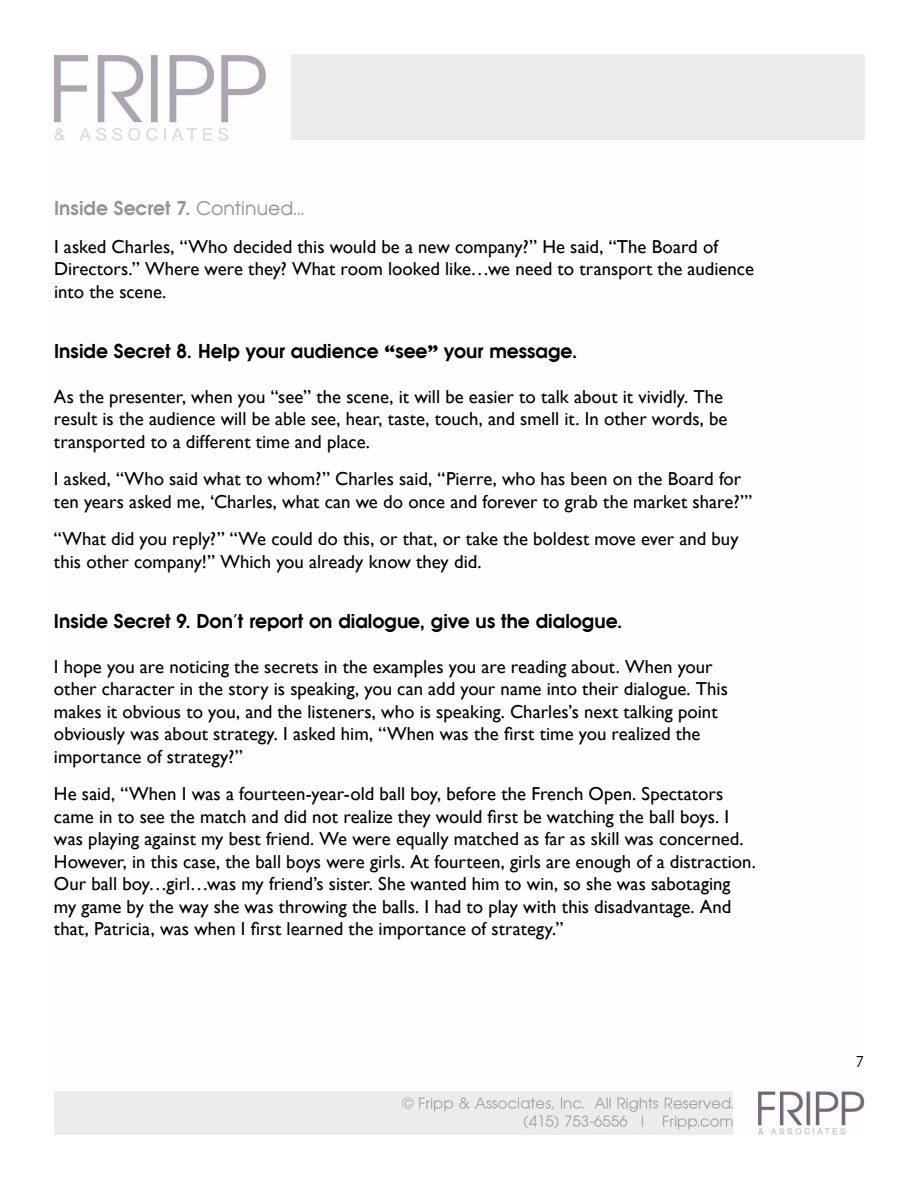
<style>
.page{position:relative;width:918px;height:1188px;background:#fff}
.page>*{position:absolute;margin:0;border:0;box-sizing:border-box;transform-origin:0 0}
.t1{font:18.75px/22.5px "Gill Sans";color:#000}
.t2{font:700 18.75px "Avian";color:#000}
.t3{font:700 18.75px "Avian";color:#939598}
.t4{font:15px "Avian";color:#000}
.s1{font-weight:400}
.s2{font-family:"Gill Sans"}
</style>
<div class="page">
<img style="left:54px;top:54px;width:810px;height:1080px">
<p class="t3" style="left:54px;top:196px;width:252px">Inside Secret 7. <span class="s1">Continued...</span></p>
<p class="t1" style="left:54px;top:235px;width:702px">I asked Charles, “Who decided this would be a new company?” He said, “The Board of<br>Directors.” Where were they? What room looked like…we need to transport the audience into the scene.</p>
<p class="t2" style="left:54px;top:339px;width:525px">Inside Secret 8. Help your audience <span class="s2">“</span>see<span class="s2">”</span> your message.</p>
<p class="t1" style="left:54px;top:385px;width:675px">As the presenter, when you “see” the scene, it will be easier to talk about it vividly. The result is the audience will be able see, hear, taste, touch, and smell it. In other words, be transported to a different time and place.</p>
<p class="t1" style="left:54px;top:468px;width:700px">I asked, “Who said what to whom?” Charles said, “Pierre, who has been on the Board for ten years asked me, ‘Charles, what can we do once and forever to grab the market share?”’</p>
<p class="t1" style="left:54px;top:528px;width:686px">“What did you reply?” “We could do this, or that, or take the boldest move ever and buy this other company!” Which you already know they did.</p>
<p class="t2" style="left:54px;top:609px;width:570px">Inside Secret 9. Don’t report on dialogue, give us the dialogue.</p>
<p class="t1" style="left:54px;top:655px;width:675px">I hope you are noticing the secrets in the examples you are reading about. When your other character in the story is speaking, you can add your name into their dialogue. This makes it obvious to you, and the listeners, who is speaking. Charles’s next talking point obviously was about strategy. I asked him, “When was the first time you realized the importance of strategy?”</p>
<p class="t1" style="left:54px;top:783px;width:703px">He said, “When I was a fourteen-year-old ball boy, before the French Open. Spectators came in to see the match and did not realize they would first be watching the ball boys. I was playing against my best friend. We were equally matched as far as skill was concerned.<br>However, in this case, the ball boys were girls. At fourteen, girls are enough of a distraction.<br>Our ball boy…girl…was my friend’s sister. She wanted him to win, so she was sabotaging my game by the way she was throwing the balls. I had to play with this disadvantage. And that, Patricia, was when I first learned the importance of strategy.”</p>
<p class="t4" style="left:856px;top:1053px;width:10px">7</p>
</div>
